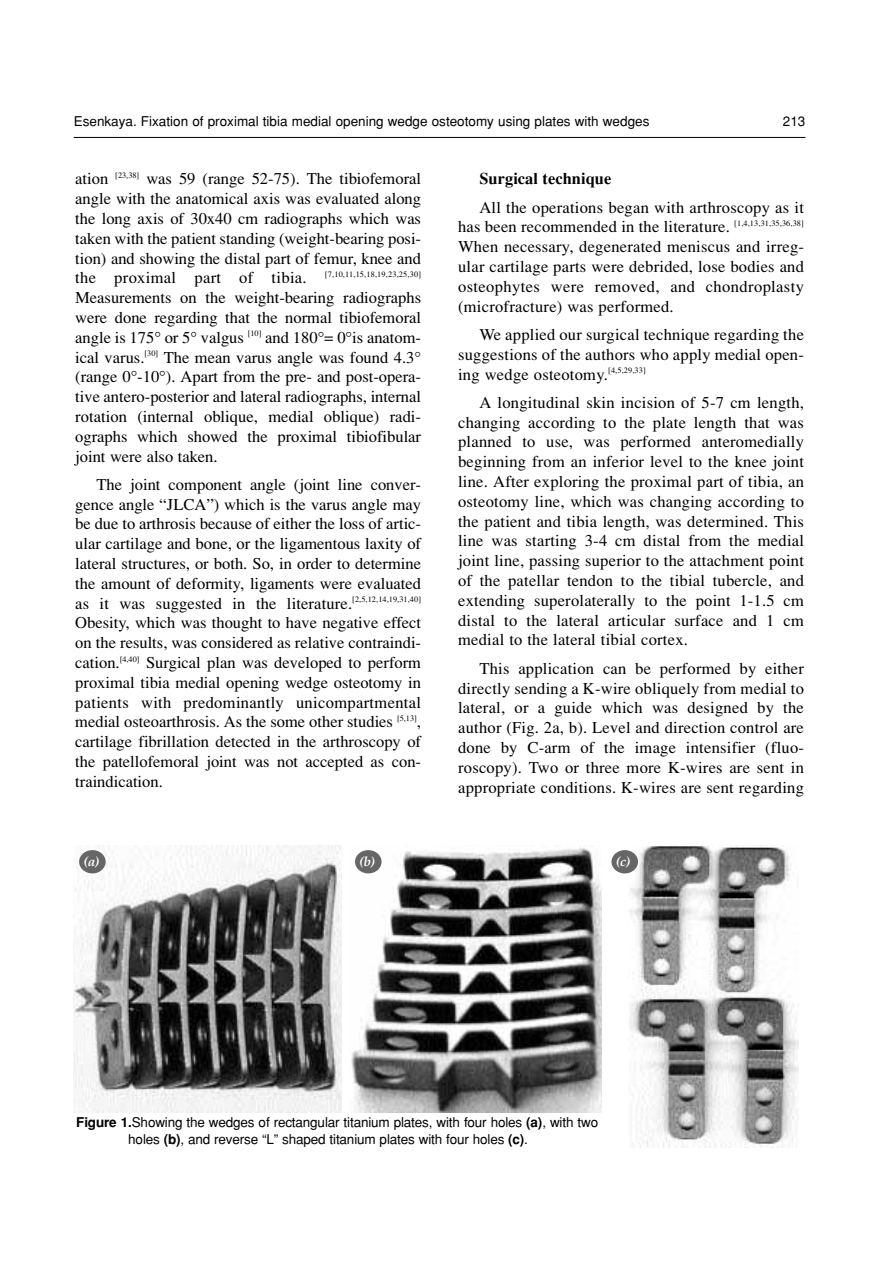
<style>
.page{position:relative;width:893px;height:1263px;background:#fff}
.page>*{position:absolute;margin:0;border:0;box-sizing:border-box;transform-origin:0 0}
.t1{font:16.5px/19.8px "Times Turk";letter-spacing:.015em;color:#000;text-align:justify}
.t2{font:16.5px "Times Turk B";color:#000}
.t3{font:13.5px/16.6px "Helvetica Turk";letter-spacing:-.01em;color:#000}
.t4{font:13.5px "Palatino Turk BI";color:#fff}
.t5{font:8.25px "Times Turk";letter-spacing:.02em;color:#000}
.s1{font-size:16.5px}
.s2{font-family:"Helvetica Turk B"}
</style>
<div class="page">
<hr style="left:74px;top:137px;width:731px;height:1px;background:#000">
<img style="left:74px;top:845px;width:268px;height:267px">
<img style="left:351px;top:848px;width:250px;height:264px">
<img style="left:628px;top:845px;width:170px;height:303px">
<div style="left:79px;top:850px;width:27px;height:23px;background:#666;border-radius:50%"></div>
<div style="left:355px;top:850px;width:26px;height:23px;background:#666;border-radius:50%"></div>
<div style="left:611px;top:850px;width:27px;height:23px;background:#666;border-radius:50%"></div>
<p class="t3" style="left:74px;top:115px;width:577px">Esenkaya. Fixation of proximal tibia medial opening wedge osteotomy using plates with wedges</p>
<p class="t3" style="left:783px;top:115px;width:24px">213</p>
<p class="t1" style="left:75px;top:170px;width:347px">ation <sup>[23,38]</sup> was 59 (range 52-75). The tibiofemoral angle with the anatomical axis was evaluated along the long axis of 30x40 cm radiographs which was taken with the patient standing (weight-bearing posi&shy;tion) and showing the distal part of femur, knee and</p>
<p class="t5" style="left:75px;top:271px;width:347px"><span class="s1">the proximal part of tibia.</span> [7,10,11,15,18,19,23,25,30]</p>
<p class="t1" style="left:75px;top:289px;width:347px">Measurements on the weight-bearing radiographs were done regarding that the normal tibiofemoral angle is 175° or 5° valgus <sup>[10]</sup> and 180°= 0°is anatom&shy;ical varus.<sup>[30]</sup> The mean varus angle was found 4.3° (range 0°-10°). Apart from the pre- and post-opera&shy;tive antero-posterior and lateral radiographs, internal rotation (internal oblique, medial oblique) radi&shy;ographs which showed the proximal tibiofibular joint were also taken.</p>
<p class="t1" style="left:75px;top:476px;width:347px;text-indent:21px">The joint component angle (joint line conver&shy;gence angle “JLCA”) which is the varus angle may be due to arthrosis because of either the loss of artic&shy;ular cartilage and bone, or the ligamentous laxity of lateral structures, or both. So, in order to determine the amount of deformity, ligaments were evaluated as it was suggested in the literature.<sup>[2,5,12,14,19,31,40] </sup>Obesity, which was thought to have negative effect on the results, was considered as relative contraindi&shy;cation.<sup>[4,40]</sup> Surgical plan was developed to perform proximal tibia medial opening wedge osteotomy in patients with predominantly unicompartmental medial osteoarthrosis. As the some other studies <sup>[5,13]</sup>, cartilage fibrillation detected in the arthroscopy of the patellofemoral joint was not accepted as con&shy;traindication.</p>
<p class="t2" style="left:479px;top:174px;width:133px">Surgical technique</p>
<p class="t1" style="left:458px;top:199px;width:347px;text-indent:21px">All the operations began with arthroscopy as it has been recommended in the literature. <sup>[1,4,13,31,35,36,38] </sup>When necessary, degenerated meniscus and irreg&shy;ular cartilage parts were debrided, lose bodies and osteophytes were removed, and chondroplasty (microfracture) was performed.</p>
<p class="t1" style="left:458px;top:326px;width:347px;text-indent:21px">We applied our surgical technique regarding the suggestions of the authors who apply medial open&shy;ing wedge osteotomy.<sup>[4,5,29,33]</sup></p>
<p class="t1" style="left:458px;top:394px;width:347px;text-indent:21px">A longitudinal skin incision of 5-7 cm length, changing according to the plate length that was planned to use, was performed anteromedially beginning from an inferior level to the knee joint line. After exploring the proximal part of tibia, an osteotomy line, which was changing according to the patient and tibia length, was determined. This line was starting 3-4 cm distal from the medial joint line, passing superior to the attachment point of the patellar tendon to the tibial tubercle, and extending superolaterally to the point 1-1.5 cm distal to the lateral articular surface and 1 cm medial to the lateral tibial cortex.</p>
<p class="t1" style="left:458px;top:660px;width:347px;text-indent:21px">This application can be performed by either directly sending a K-wire obliquely from medial to lateral, or a guide which was designed by the author (Fig. 2a, b). Level and direction control are done by C-arm of the image intensifier (fluo&shy;roscopy). Two or three more K-wires are sent in appropriate conditions. K-wires are sent regarding</p>
<p class="t4" style="left:83px;top:857px;width:18px">(a)</p>
<p class="t4" style="left:359px;top:857px;width:17px">(b)</p>
<p class="t4" style="left:615px;top:857px;width:16px">(c)</p>
<p class="t3" style="left:128px;top:1116px;width:471px;text-indent:-52px"><span class="s2">Figure 1.</span>Showing the wedges of rectangular titanium plates, with four holes <span class="s2">(a)</span>, with two holes <span class="s2">(b)</span>, and reverse “L” shaped titanium plates with four holes <span class="s2">(c)</span>.</p>
</div>
